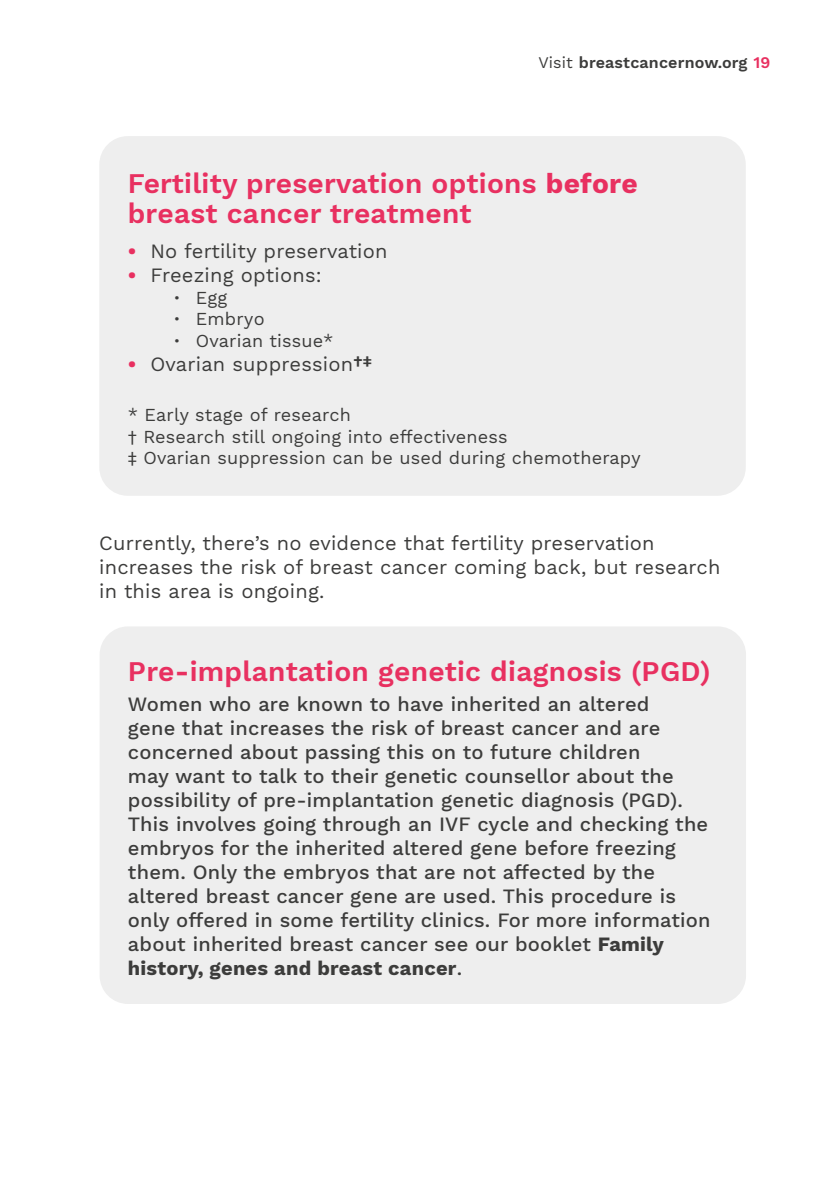
<style>
.page{position:relative;width:840px;height:1191px;background:#fff}
.page>*{position:absolute;margin:0;border:0;box-sizing:border-box;transform-origin:0 0}
.t1{font:600 28px/30px "Work Sans";letter-spacing:.01em;color:#e83060}
.t2{font:500 20px/24px "Work Sans";letter-spacing:.01em;color:#3c3c3b}
.t3{font:20px/24px "Work Sans";letter-spacing:.01em;color:#3c3c3b}
.t4{font:18px/21.6px "Work Sans";letter-spacing:.01em;color:#3c3c3b}
.t5{font:600 16px "Work Sans";letter-spacing:.01em;color:#3c3c3b}
.s1{font-weight:400}
.s2{color:#e83060}
.s3{font-weight:700}
.s4{font-weight:700;color:#e83060}
.s5{font-weight:300}
.s6{font-weight:600}
</style>
<div class="page">
<div style="left:99px;top:136px;width:646px;height:360px;background:#eee;border-radius:28px"></div>
<div style="left:100px;top:626px;width:645px;height:378px;background:#eee;border-radius:28px"></div>
<p class="t5" style="left:538px;top:53px;width:233px"><span class="s1">Visit</span> breastcancernow.org <span class="s2">19</span></p>
<h1 class="t1" style="left:128px;top:169px;width:511px">Fertility preservation options <span class="s3">before </span>breast cancer treatment</h1>
<p class="t3" style="left:128px;top:240px;width:261px"><span class="s4">•</span> No fertility preservation</p>
<p class="t3" style="left:128px;top:264px;width:195px"><span class="s4">•</span> Freezing options:</p>
<p class="t4" style="left:173px;top:287px;width:56px"><span class="s5">•</span> Egg</p>
<p class="t4" style="left:173px;top:309px;width:93px"><span class="s5">•</span> Embryo</p>
<p class="t4" style="left:173px;top:330px;width:162px"><span class="s5">•</span> Ovarian tissue*</p>
<p class="t3" style="left:128px;top:353px;width:245px"><span class="s4">•</span> Ovarian suppression<span class="s6">†‡</span></p>
<p class="t4" style="left:128px;top:405px;width:514px">* Early stage of research<br>† Research still ongoing into effectiveness<br>‡ Ovarian suppression can be used during chemotherapy</p>
<p class="t3" style="left:99px;top:532px;width:622px">Currently, there’s no evidence that fertility preservation increases the risk of breast cancer coming back, but research in this area is ongoing.</p>
<h1 class="t1" style="left:128px;top:657px;width:584px">Pre-implantation genetic diagnosis (PGD)</h1>
<p class="t2" style="left:128px;top:692px;width:584px">Women who are known to have inherited an altered<br>gene that increases the risk of breast cancer and are concerned about passing this on to future children<br>may want to talk to their genetic counsellor about the possibility of pre-implantation genetic diagnosis (PGD).<br>This involves going through an IVF cycle and checking the embryos for the inherited altered gene before freezing them. Only the embryos that are not affected by the altered breast cancer gene are used. This procedure is only offered in some fertility clinics. For more information about inherited breast cancer see our booklet <span class="s3">Family history, genes and breast cancer</span>.</p>
</div>
